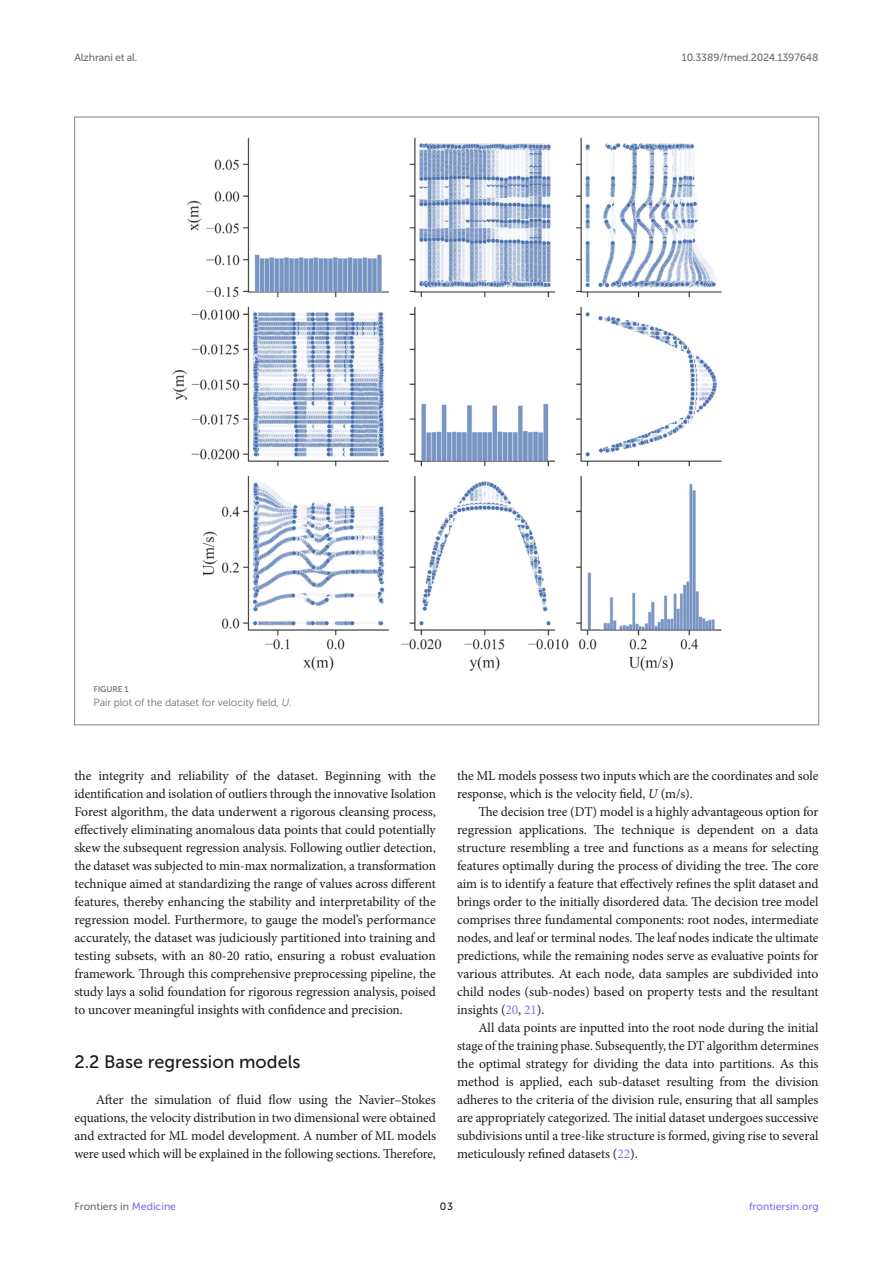
<style>
.page{position:relative;width:893px;height:1263px;background:#fff}
.page>*{position:absolute;margin:0;border:0;box-sizing:border-box;transform-origin:0 0}
.HEAD_2{font:18px "Museo Sans 500";color:#1b1c1b}
.TEXT{font:13.5px/18px "Minion Pro";letter-spacing:-.005em;color:#1b1c1b;text-align:justify}
.TEXT_FLUSH{font:13.5px/18px "Minion Pro";letter-spacing:-.005em;color:#1b1c1b;text-align:justify}
.t1{font:10.5px "Museo Sans 500";letter-spacing:-.015em;color:#706f70}
.FIG_LEG{font:10.5px "Museo Sans 300";letter-spacing:-.01em;color:#706f70}
.t2{font:10.5px "Museo Sans 500";color:#856df0}
.t3{font:10.5px "Museo Sans 500";color:#1b1c1b}
.FIG_HD{font:8.25px "Museo Sans 700";letter-spacing:-.01em;color:#7e7f7f}
.s1{font-style:italic}
.s2{color:#856df0}
</style>
<div class="page">
<img style="left:172px;top:137px;width:550px;height:535px">
<p class="t1" style="left:74px;top:51px;width:65px">Alzhrani et al.</p>
<p class="t1" style="left:682px;top:51px;width:138px">10.3389/fmed.2024.1397648</p>
<p class="FIG_HD" style="left:94px;top:685px;width:37px">FIGURE 1</p>
<p class="FIG_LEG" style="left:94px;top:697px;width:200px">Pair plot of the dataset for velocity field, <span class="s1">U</span>.</p>
<p class="TEXT" style="left:74px;top:767px;width:363px">the integrity and reliability of the dataset. Beginning with the identification and isolation of outliers through the innovative Isolation Forest algorithm, the data underwent a rigorous cleansing process, effectively eliminating anomalous data points that could potentially skew the subsequent regression analysis. Following outlier detection, the dataset was subjected to min-max normalization, a transformation technique aimed at standardizing the range of values across different features, thereby enhancing the stability and interpretability of the regression model. Furthermore, to gauge the model’s performance accurately, the dataset was judiciously partitioned into training and testing subsets, with an 80-20 ratio, ensuring a robust evaluation framework. Through this comprehensive preprocessing pipeline, the study lays a solid foundation for rigorous regression analysis, poised to uncover meaningful insights with confidence and precision.</p>
<p class="HEAD_2" style="left:74px;top:1052px;width:228px">2.2 Base regression models</p>
<p class="TEXT_FLUSH" style="left:74px;top:1091px;width:363px;text-indent:21px">After the simulation of fluid flow using the Navier–Stokes equations, the velocity distribution in two dimensional were obtained and extracted for ML model development. A number of ML models were used which will be explained in the following sections. Therefore,</p>
<p class="TEXT_FLUSH" style="left:457px;top:767px;width:363px">the ML models possess two inputs which are the coordinates and sole response, which is the velocity field, <span class="s1">U</span> (m/s).</p>
<p class="TEXT" style="left:457px;top:803px;width:363px;text-indent:21px">The decision tree (DT) model is a highly advantageous option for regression applications. The technique is dependent on a data structure resembling a tree and functions as a means for selecting features optimally during the process of dividing the tree. The core aim is to identify a feature that effectively refines the split dataset and brings order to the initially disordered data. The decision tree model comprises three fundamental components: root nodes, intermediate nodes, and leaf or terminal nodes. The leaf nodes indicate the ultimate predictions, while the remaining nodes serve as evaluative points for various attributes. At each node, data samples are subdivided into child nodes (sub-nodes) based on property tests and the resultant insights (<span class="s2">20</span>, <span class="s2">21</span>).</p>
<p class="TEXT" style="left:457px;top:1019px;width:363px;text-indent:21px">All data points are inputted into the root node during the initial stage of the training phase. Subsequently, the DT algorithm determines the optimal strategy for dividing the data into partitions. As this method is applied, each sub-dataset resulting from the division adheres to the criteria of the division rule, ensuring that all samples are appropriately categorized. The initial dataset undergoes successive subdivisions until a tree-like structure is formed, giving rise to several meticulously refined datasets (<span class="s2">22</span>).</p>
<p class="t1" style="left:74px;top:1200px;width:103px">Frontiers in <span class="s2">Medicine</span></p>
<p class="t3" style="left:440px;top:1200px;width:15px">03</p>
<p class="t2" style="left:749px;top:1200px;width:71px">frontiersin.org</p>
</div>
